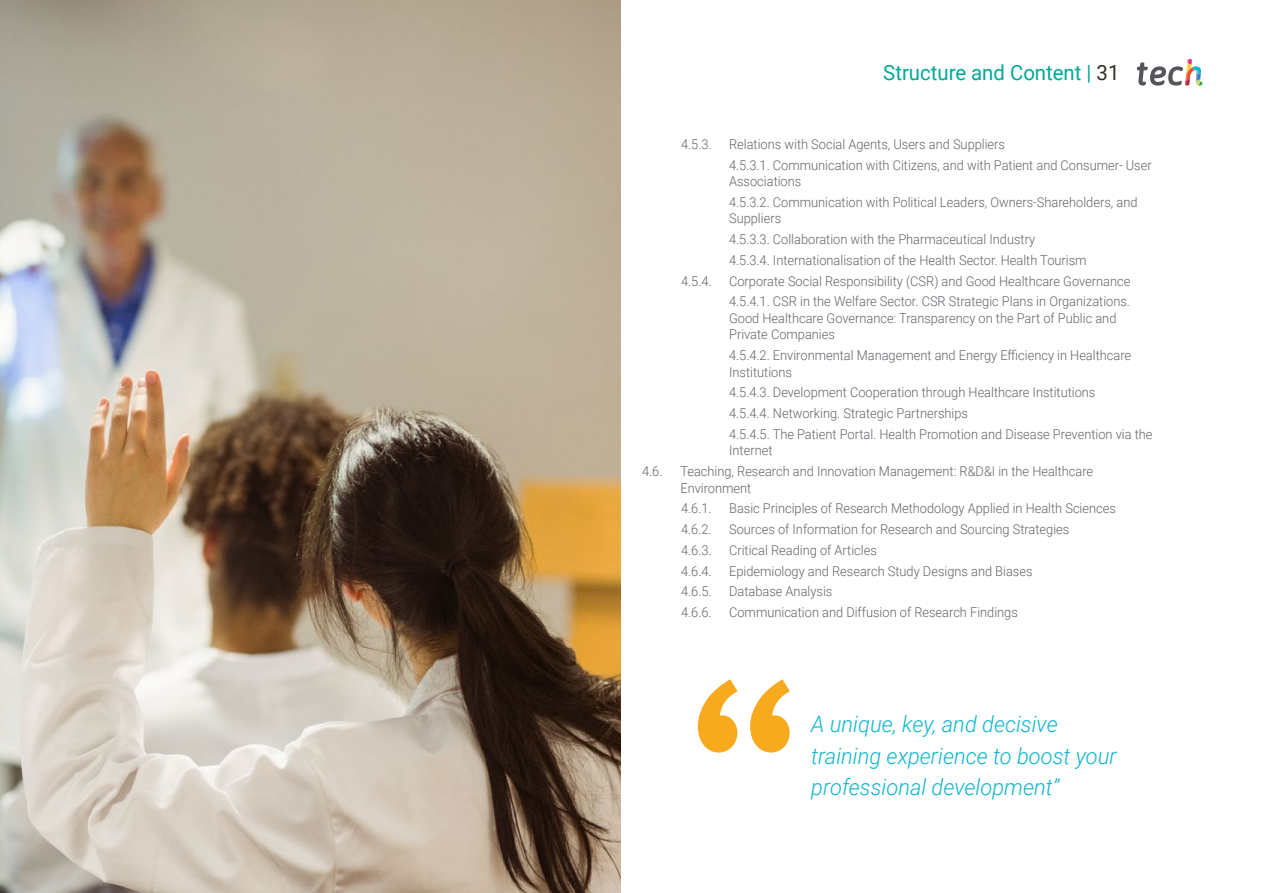
<style>
.page{position:relative;width:1263px;height:893px;background:#fff}
.page>*{position:absolute;margin:0;border:0;box-sizing:border-box;transform-origin:0 0}
.t1{font:italic 300 22.5px/31.5px "Roboto";color:#0fb6cf}
.t2{font:21px "Roboto";color:#00a996}
.t3{font:300 13.5px/20.7px "Roboto";color:#61646a;scale:.95 1}
.s1{color:#312e20}
</style>
<div class="page">
<img style="left:0;top:0;width:621px;height:893px">
<svg style="left:698px;top:679px;width:92px;height:73px"></svg>
<svg style="left:1137px;top:59px;width:65px;height:27px"></svg>
<h2 class="t2" style="left:883px;top:57px;width:238px">Structure and Content | <span class="s1">31</span></h2>
<p class="t3" style="left:681px;top:133px;width:34px">4.5.3.</p>
<p class="t3" style="left:729px;top:133px;width:446px">Relations with Social Agents, Users and Suppliers<br>4.5.3.1. Communication with Citizens, and with Patient and Consumer- User</p>
<p class="t3" style="left:729px;top:170px;width:431px">Associations<br>4.5.3.2. Communication with Political Leaders, Owners-Shareholders, and</p>
<p class="t3" style="left:729px;top:208px;width:378px">Suppliers<br>4.5.3.3. Collaboration with the Pharmaceutical Industry<br>4.5.3.4. Internationalisation of the Health Sector. Health Tourism</p>
<p class="t3" style="left:681px;top:270px;width:34px">4.5.4.</p>
<p class="t3" style="left:729px;top:270px;width:424px">Corporate Social Responsibility (CSR) and Good Healthcare Governance<br>4.5.4.1. CSR in the Welfare Sector. CSR Strategic Plans in Organizations.</p>
<p class="t3" style="left:729px;top:309px;width:409px;line-height:16.5px">Good Healthcare Governance: Transparency on the Part of Public and<br>Private Companies</p>
<p class="t3" style="left:729px;top:346px;width:425px;line-height:16.5px">4.5.4.2. Environmental Management and Energy Efficiency in Healthcare<br>Institutions</p>
<p class="t3" style="left:729px;top:382px;width:447px">4.5.4.3. Development Cooperation through Healthcare Institutions<br>4.5.4.4. Networking. Strategic Partnerships<br>4.5.4.5. The Patient Portal. Health Promotion and Disease Prevention via the</p>
<p class="t3" style="left:729px;top:440px;width:47px">Internet</p>
<p class="t3" style="left:642px;top:460px;width:23px">4.6.</p>
<p class="t3" style="left:680px;top:462px;width:436px;line-height:16.5px">Teaching, Research and Innovation Management: R&amp;D&amp;I in the Healthcare<br>Environment</p>
<p class="t3" style="left:681px;top:498px;width:34px">4.6.1.</p>
<p class="t3" style="left:729px;top:498px;width:409px">Basic Principles of Research Methodology Applied in Health Sciences</p>
<p class="t3" style="left:681px;top:518px;width:34px">4.6.2.</p>
<p class="t3" style="left:729px;top:518px;width:360px">Sources of Information for Research and Sourcing Strategies</p>
<p class="t3" style="left:681px;top:539px;width:34px">4.6.3.</p>
<p class="t3" style="left:729px;top:539px;width:157px">Critical Reading of Articles</p>
<p class="t3" style="left:681px;top:560px;width:34px">4.6.4.</p>
<p class="t3" style="left:729px;top:560px;width:321px">Epidemiology and Research Study Designs and Biases</p>
<p class="t3" style="left:681px;top:581px;width:34px">4.6.5.</p>
<p class="t3" style="left:729px;top:581px;width:110px">Database Analysis</p>
<p class="t3" style="left:681px;top:601px;width:34px">4.6.6.</p>
<p class="t3" style="left:729px;top:601px;width:305px">Communication and Diffusion of Research Findings</p>
<h1 class="t1" style="left:811px;top:708px;width:307px">A unique, key, and decisive training experience to boost your professional development”</h1>
</div>
